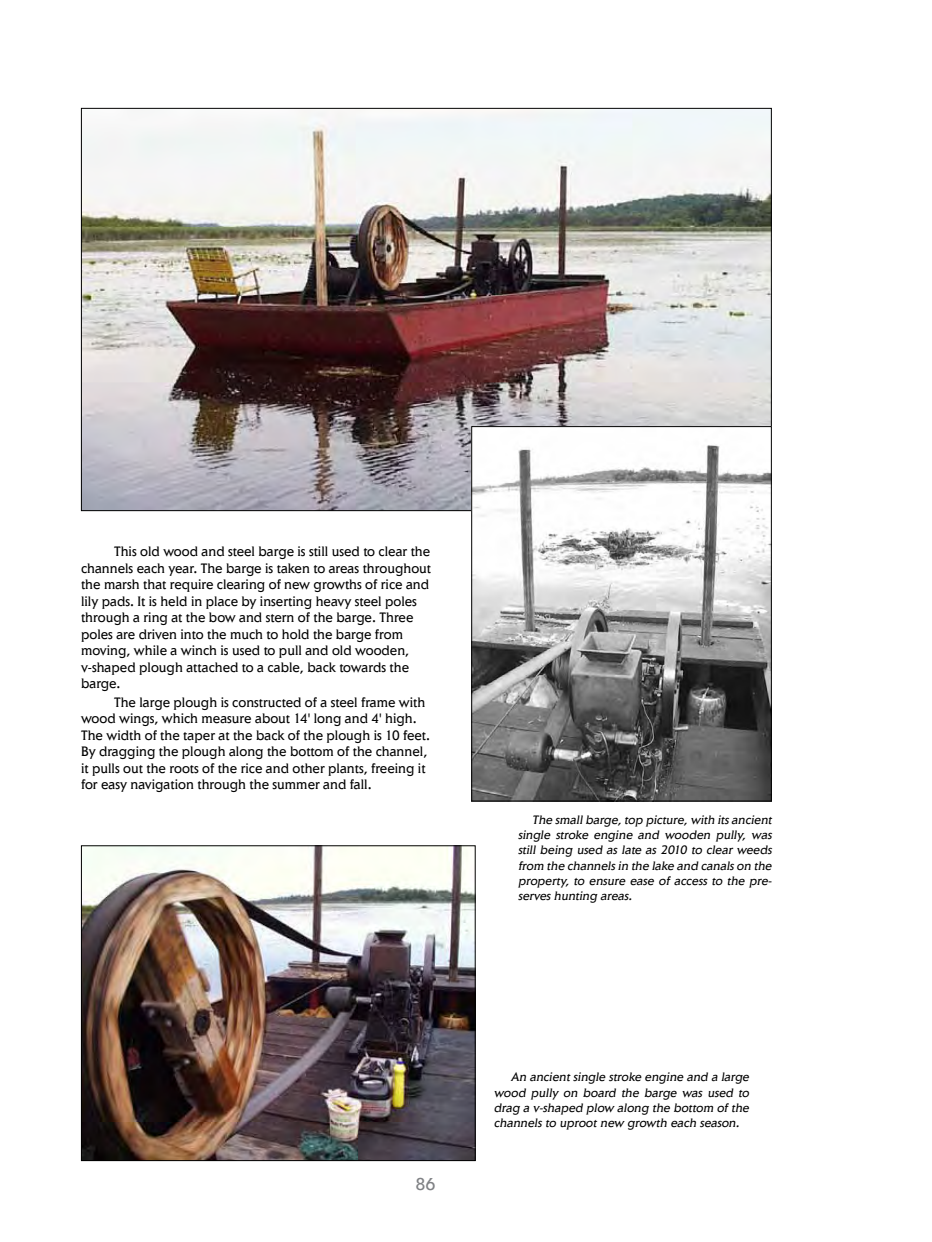
<style>
.page{position:relative;width:932px;height:1242px;background:#fff}
.page>*{position:absolute;margin:0;border:0;box-sizing:border-box;transform-origin:0 0}
.t1{font:18px "Elan";color:#808285}
.t2{font:14.25px/16.5px "Elan";color:#000;scale:.96 1}
.t3{font:italic 12.75px/15.3px "Elan";color:#000;text-align:justify}
</style>
<div class="page">
<img style="left:83px;top:110px;width:686px;height:399px">
<img style="left:83px;top:847px;width:390px;height:312px">
<div style="left:81px;top:845px;width:394px;height:316px;border:1px solid #000"></div>
<img style="left:473px;top:428px;width:296px;height:371px">
<div style="left:471px;top:426px;width:300px;height:375px;border:1px solid #000"></div>
<p class="t2" style="left:81px;top:543px;width:366px;text-indent:33px">This old wood and steel barge is still used to clear the channels each year. The barge is taken to areas throughout the marsh that require clearing of new growths of rice and lily pads. It is held in place by inserting heavy steel poles through a ring at the bow and stern of the barge. Three poles are driven into the much to hold the barge from moving, while a winch is used to pull and old wooden, v-shaped plough attached to a cable, back towards the barge.</p>
<p class="t2" style="left:81px;top:694px;width:365px;text-indent:33px">The large plough is constructed of a steel frame with wood wings, which measure about 14' long and 4' high.<br>The width of the taper at the back of the plough is 10 feet.<br>By dragging the plough along the bottom of the channel, it pulls out the roots of the rice and other plants, freeing it for easy navigation through the summer and fall.</p>
<p class="t3" style="left:518px;top:812px;width:257px;text-indent:14px">The smallbarge,top picture,with itsancient single stroke engine and wooden pully, was still being used as late as 2010 to clear weeds from the channelsin the lake and canalson the property, to ensure ease of access to the pre&shy;serves hunting areas.</p>
<p class="t1" style="left:415px;top:1173px;width:22px">86</p>
<p class="t3" style="left:494px;top:1069px;width:259px;text-indent:17px">An ancient single stroke engine and a large wood pully on board the barge was used to drag a v-shaped plow along the bottom of the channels to uproot new growth each season.</p>
</div>
